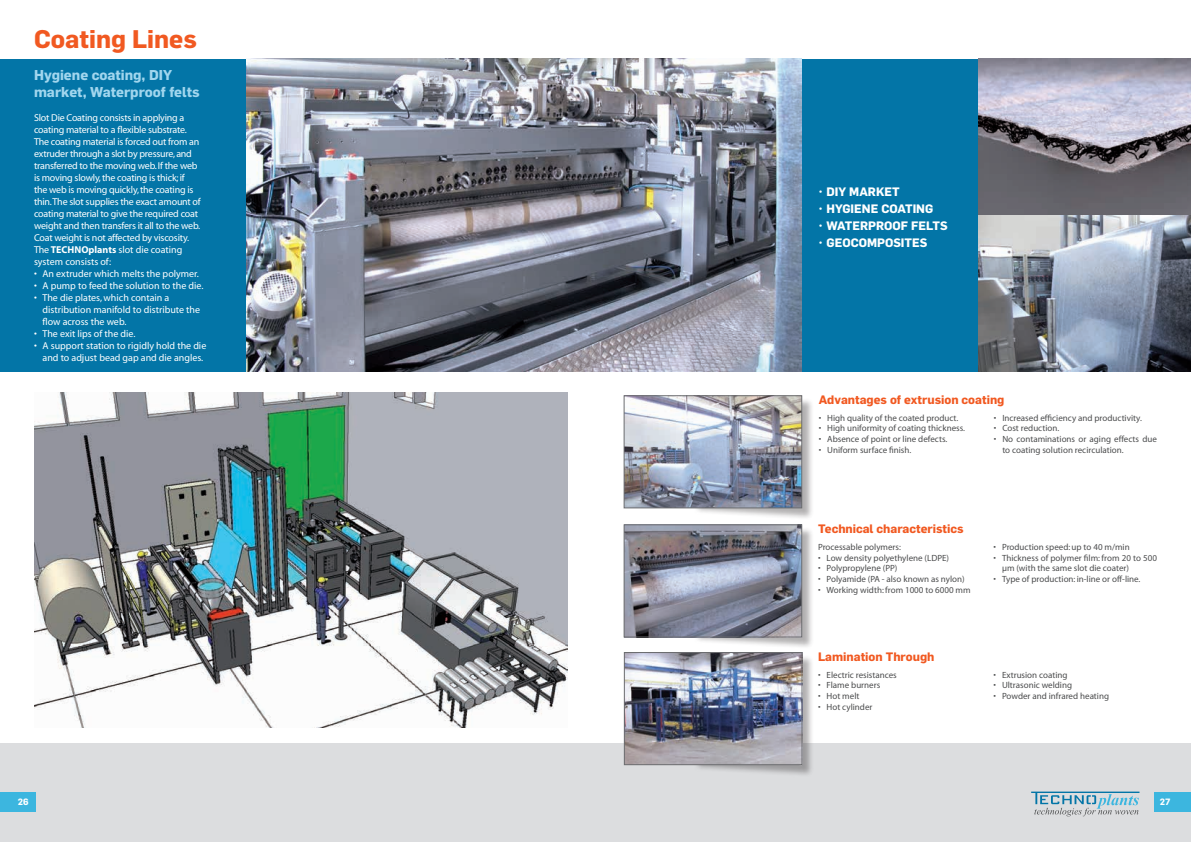
<style>
.page{position:relative;width:1191px;height:842px;background:#fff}
.page>*{position:absolute;margin:0;border:0;box-sizing:border-box;transform-origin:0 0}
.t1{font:700 25px "Flama";color:#f15921}
.t2{font:700 14px/16.8px "Flama";color:#a1d6ee}
.t3{font:700 12px "Flama";color:#f15921}
.t4{font:700 12px "Flama";color:#fff}
.t5{font:10px/12px "Myriad";letter-spacing:-.02em;color:#fff}
.t6{font:10px/12px "Myriad";color:#fff}
.t7{font:9px/10.8px "Myriad";color:#4b4c4d}
.t8{font:700 9px "Flama";color:#fff}
.s1{font-weight:700}
</style>
<div class="page">
<div style="left:0;top:743px;width:1191px;height:99px;background:#dcdddf"></div>
<div style="left:0;top:59px;width:1191px;height:312px;background:#0375a7"></div>
<div style="left:1154px;top:792px;width:37px;height:19px;background:#3cb6df"></div>
<div style="left:0;top:792px;width:36px;height:19px;background:#3cb6df"></div>
<svg style="left:1031px;top:792px;width:108px;height:24px"></svg>
<img style="left:979px;top:59px;width:212px;height:312px">
<div style="left:693px;top:398px;width:121px;height:122px;background:#231f20;opacity:.35"></div>
<div style="left:693px;top:527px;width:121px;height:122px;background:#231f20;opacity:.35"></div>
<div style="left:693px;top:655px;width:121px;height:122px;background:#231f20;opacity:.35"></div>
<img style="left:626px;top:397px;width:174px;height:109px">
<div style="left:624px;top:395px;width:178px;height:113px;border:1px solid #6c6d70"></div>
<img style="left:626px;top:527px;width:174px;height:108px">
<div style="left:624px;top:525px;width:178px;height:112px;border:1px solid #6c6d70"></div>
<img style="left:626px;top:654px;width:174px;height:109px">
<div style="left:624px;top:652px;width:178px;height:113px;border:1px solid #6c6d70"></div>
<img style="left:34px;top:392px;width:533px;height:335px">
<img style="left:247px;top:59px;width:554px;height:313px">
<h1 class="t1" style="left:34px;top:23px;width:164px">Coating Lines</h1>
<h2 class="t2" style="left:34px;top:66px;width:167px">Hygiene coating, DIY market, Waterproof felts</h2>
<p class="t5" style="left:34px;top:112px;width:168px">Slot Die Coating consists in applying a coating material to a flexible substrate.<br>The coating material is forced out from an extruder through a slot by pressure, and transferred to the moving web. If the web is moving slowly, the coating is thick; if<br>the web is moving quickly, the coating is thin.The slot supplies the exact amount of coating material to give the required coat weight and then transfers it all to the web.<br>Coat weight is not affected by viscosity.<br>The <span class="s1">TECHNOplants</span> slot die coating system consists of:</p>
<p class="t6" style="left:34px;top:268px;width:166px">• An extruder which melts the polymer.</p>
<p class="t6" style="left:34px;top:280px;width:171px">• A pump to feed the solution to the die.</p>
<p class="t6" style="left:43px;top:292px;width:159px;text-indent:-8px">• The die plates, which contain a distribution manifold to distribute the flow across the web.</p>
<p class="t6" style="left:34px;top:328px;width:103px">• The exit lips of the die.</p>
<p class="t6" style="left:34px;top:340px;width:174px;text-align:center">• A support station to rigidly hold the die and to adjust bead gap and die angles.</p>
<h3 class="t4" style="left:818px;top:184px;width:83px">• DIY MARKET</h3>
<h3 class="t4" style="left:818px;top:201px;width:117px">• HYGIENE COATING</h3>
<h3 class="t4" style="left:818px;top:218px;width:131px">• WATERPROOF FELTS</h3>
<h3 class="t4" style="left:818px;top:235px;width:111px">• GEOCOMPOSITES</h3>
<h3 class="t3" style="left:818px;top:392px;width:187px">Advantages of extrusion coating</h3>
<p class="t7" style="left:818px;top:412px;width:141px">• High quality of the coated product.</p>
<p class="t7" style="left:818px;top:423px;width:148px">• High uniformity of coating thickness.</p>
<p class="t7" style="left:818px;top:434px;width:130px">• Absence of point or line defects.</p>
<p class="t7" style="left:818px;top:445px;width:94px">• Uniform surface finish.</p>
<p class="t7" style="left:993px;top:412px;width:150px">• Increased efficiency and productivity.</p>
<p class="t7" style="left:993px;top:423px;width:67px">• Cost reduction.</p>
<p class="t7" style="left:1002px;top:434px;width:156px;text-indent:-9px">• No contaminations or aging effects due to coating solution recirculation.</p>
<h3 class="t3" style="left:818px;top:522px;width:147px">Technical characteristics</h3>
<p class="t7" style="left:818px;top:542px;width:84px">Processable polymers:</p>
<p class="t7" style="left:818px;top:553px;width:133px">• Low density polyethylene (LDPE)</p>
<p class="t7" style="left:818px;top:563px;width:81px">• Polypropylene (PP)</p>
<p class="t7" style="left:818px;top:574px;width:148px">• Polyamide (PA - also known as nylon)</p>
<p class="t7" style="left:818px;top:585px;width:154px">• Working width: from 1000 to 6000 mm</p>
<h3 class="t3" style="left:818px;top:649px;width:118px">Lamination Through</h3>
<p class="t7" style="left:818px;top:669px;width:80px">• Electric resistances</p>
<p class="t7" style="left:818px;top:680px;width:64px">• Flame burners</p>
<p class="t7" style="left:818px;top:691px;width:43px">• Hot melt</p>
<p class="t7" style="left:818px;top:702px;width:56px">• Hot cylinder</p>
<p class="t7" style="left:993px;top:542px;width:138px">• Production speed: up to 40 m/min</p>
<p class="t7" style="left:1002px;top:553px;width:156px;text-indent:-9px">• Thickness of polymer film: from 20 to 500 µm (with the same slot die coater)</p>
<p class="t7" style="left:993px;top:574px;width:148px">• Type of production: in-line or off-line.</p>
<p class="t7" style="left:993px;top:669px;width:75px">• Extrusion coating</p>
<p class="t7" style="left:993px;top:680px;width:80px">• Ultrasonic welding</p>
<p class="t7" style="left:993px;top:691px;width:117px">• Powder and infrared heating</p>
<p class="t8" style="left:18px;top:796px;width:12px">26</p>
<p class="t8" style="left:1159px;top:796px;width:12px">27</p>
</div>
